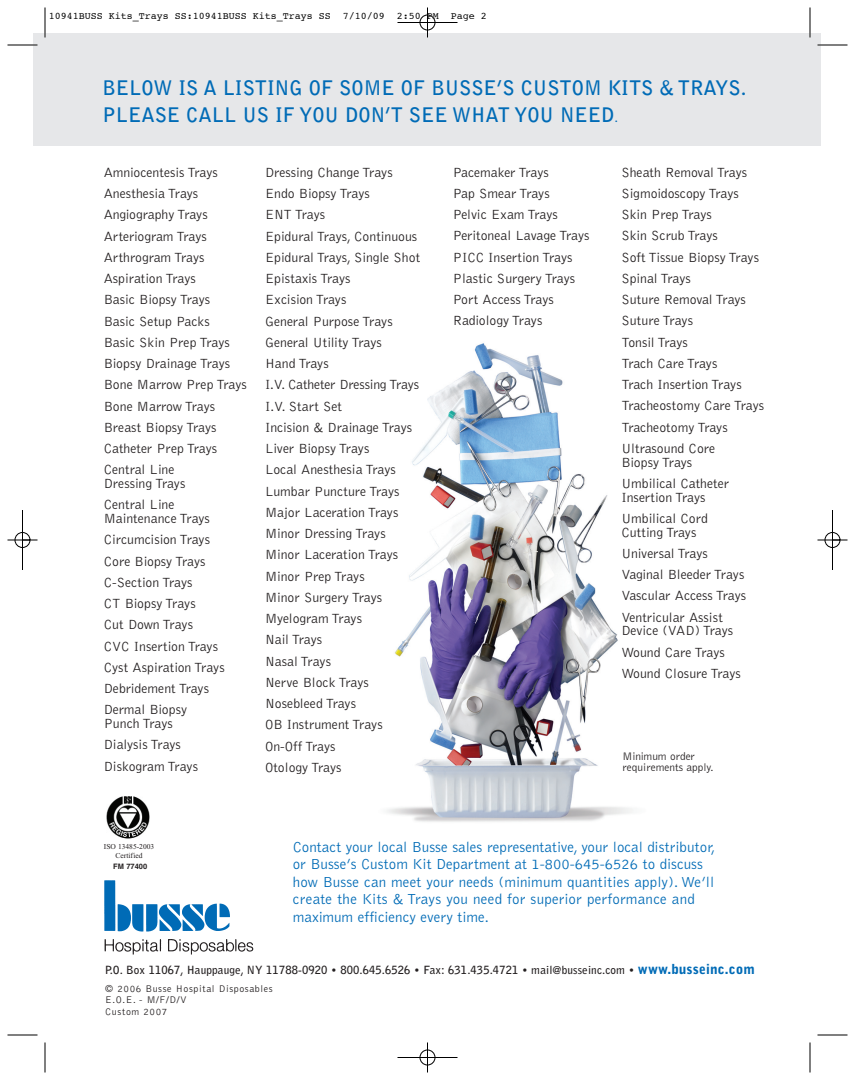
<style>
.page{position:relative;width:855px;height:1080px;background:#fff}
.page>*{position:absolute;margin:0;border:0;box-sizing:border-box;transform-origin:0 0}
.t1{font:700 20px/27.5px "Bell Gothic";color:#006bb6}
.t2{font:300 15px/17.5px "Bell Gothic";color:#006bb6}
.t3{font:300 13.75px/21.2px "Bell Gothic";color:#231f20}
.t4{font:700 11.25px "Bell Gothic";letter-spacing:.01em;color:#231f20}
.t5{font:300 11.25px/11.2px "Bell Gothic";color:#231f20}
.t6{font:10px "Courier";color:#000}
.t7{font:300 10px/11.2px "Bell Gothic";letter-spacing:.055em;color:#231f20}
.t8{font:7.5px/8.8px "Times New Roman";color:#231f20;text-align:center}
.t9{font:700 7.5px "Helvetica";color:#231f20}
.s1{font-weight:300;font-size:13.75px}
.s2{font-weight:900;font-size:13.75px;color:#006bb6}
</style>
<div class="page">
<div style="left:34px;top:34px;width:787px;height:112px;background:#e6e7e9"></div>
<img style="left:387px;top:343px;width:246px;height:479px">
<img style="left:104px;top:880px;width:126px;height:52px">
<img style="left:104px;top:939px;width:150px;height:16px">
<img style="left:106px;top:796px;width:44px;height:43px">
<hr style="left:45px;top:8px;width:1px;height:30px;background:#000">
<hr style="left:8px;top:45px;width:30px;height:1px;background:#000">
<hr style="left:810px;top:8px;width:1px;height:30px;background:#000">
<hr style="left:818px;top:45px;width:30px;height:1px;background:#000">
<hr style="left:45px;top:1042px;width:1px;height:30px;background:#000">
<hr style="left:8px;top:1035px;width:30px;height:1px;background:#000">
<hr style="left:810px;top:1042px;width:1px;height:30px;background:#000">
<hr style="left:818px;top:1035px;width:30px;height:1px;background:#000">
<hr style="left:398px;top:22px;width:60px;height:1px;background:#000">
<hr style="left:398px;top:1057px;width:60px;height:1px;background:#000">
<hr style="left:22px;top:510px;width:1px;height:60px;background:#000">
<hr style="left:832px;top:510px;width:1px;height:60px;background:#000">
<hr style="left:427px;top:8px;width:1px;height:30px;background:#000">
<hr style="left:427px;top:1042px;width:1px;height:30px;background:#000">
<hr style="left:8px;top:540px;width:30px;height:1px;background:#000">
<hr style="left:818px;top:540px;width:30px;height:1px;background:#000">
<div style="left:420px;top:15px;width:15px;height:15px;border:1px solid #000;border-radius:50%"></div>
<div style="left:420px;top:1050px;width:15px;height:15px;border:1px solid #000;border-radius:50%"></div>
<div style="left:15px;top:532px;width:15px;height:16px;border:1px solid #000;border-radius:50%"></div>
<div style="left:825px;top:532px;width:15px;height:16px;border:1px solid #000;border-radius:50%"></div>
<p class="t6" style="left:49px;top:11px;width:439px">10941BUSS Kits_Trays SS:10941BUSS Kits_Trays SS 7/10/09 2:50 PM Page 2</p>
<h1 class="t1" style="left:102px;top:74px;width:645px">BELOW IS A LISTING OF SOME OF BUSSE’S CUSTOM KITS &amp; TRAYS.<br>PLEASE CALL US IF YOU DON’T SEE WHAT YOU NEED<span class="s1">.</span></h1>
<p class="t3" style="left:104px;top:162px;width:145px">Amniocentesis Trays<br>Anesthesia Trays<br>Angiography Trays<br>Arteriogram Trays<br>Arthrogram Trays<br>Aspiration Trays<br>Basic Biopsy Trays<br>Basic Setup Packs<br>Basic Skin Prep Trays<br>Biopsy Drainage Trays<br>Bone Marrow Prep Trays<br>Bone Marrow Trays<br>Breast Biopsy Trays<br>Catheter Prep Trays<br>Central Line</p>
<p class="t3" style="left:104px;top:473px;width:83px">Dressing Trays<br>Central Line</p>
<p class="t3" style="left:104px;top:508px;width:122px">Maintenance Trays<br>Circumcision Trays<br>Core Biopsy Trays<br>C-Section Trays<br>CT Biopsy Trays<br>Cut Down Trays<br>CVC Insertion Trays<br>Cyst Aspiration Trays<br>Debridement Trays<br>Dermal Biopsy</p>
<p class="t3" style="left:104px;top:713px;width:96px;line-height:21.6px">Punch Trays<br>Dialysis Trays<br>Diskogram Trays</p>
<p class="t3" style="left:265px;top:162px;width:157px">Dressing Change Trays<br>Endo Biopsy Trays<br>ENT Trays<br>Epidural Trays, Continuous<br>Epidural Trays, Single Shot<br>Epistaxis Trays<br>Excision Trays<br>General Purpose Trays<br>General Utility Trays<br>Hand Trays<br>I.V. Catheter Dressing Trays<br>I.V. Start Set<br>Incision &amp; Drainage Trays<br>Liver Biopsy Trays<br>Local Anesthesia Trays<br>Lumbar Puncture Trays<br>Major Laceration Trays<br>Minor Dressing Trays<br>Minor Laceration Trays<br>Minor Prep Trays<br>Minor Surgery Trays<br>Myelogram Trays<br>Nail Trays<br>Nasal Trays<br>Nerve Block Trays<br>Nosebleed Trays<br>OB Instrument Trays<br>On-Off Trays<br>Otology Trays</p>
<p class="t3" style="left:453px;top:162px;width:138px">Pacemaker Trays<br>Pap Smear Trays<br>Pelvic Exam Trays<br>Peritoneal Lavage Trays<br>PICC Insertion Trays<br>Plastic Surgery Trays<br>Port Access Trays<br>Radiology Trays</p>
<p class="t3" style="left:621px;top:162px;width:144px">Sheath Removal Trays<br>Sigmoidoscopy Trays<br>Skin Prep Trays<br>Skin Scrub Trays<br>Soft Tissue Biopsy Trays<br>Spinal Trays<br>Suture Removal Trays<br>Suture Trays<br>Tonsil Trays<br>Trach Care Trays<br>Trach Insertion Trays<br>Tracheostomy Care Trays<br>Tracheotomy Trays<br>Ultrasound Core</p>
<p class="t3" style="left:621px;top:452px;width:109px">Biopsy Trays<br>Umbilical Catheter</p>
<p class="t3" style="left:621px;top:487px;width:88px">Insertion Trays<br>Umbilical Cord</p>
<p class="t3" style="left:621px;top:522px;width:126px">Cutting Trays<br>Universal Trays<br>Vaginal Bleeder Trays<br>Vascular Access Trays<br>Ventricular Assist</p>
<p class="t3" style="left:621px;top:621px;width:121px">Device (VAD) Trays<br>Wound Care Trays<br>Wound Closure Trays</p>
<p class="t5" style="left:623px;top:751px;width:92px">Minimum order requirements apply.</p>
<p class="t2" style="left:293px;top:839px;width:424px">Contact your local Busse sales representative, your local distributor, or Busse’s Custom Kit Department at 1-800-645-6526 to discuss how Busse can meet your needs (minimum quantities apply). We’ll create the Kits &amp; Trays you need for superior performance and maximum efficiency every time.</p>
<p class="t4" style="left:105px;top:963px;width:652px">P.O. Box 11067, Hauppauge, NY 11788-0920 • 800.645.6526 • Fax: 631.435.4721 • mail@busseinc.com • <span class="s2">www.busseinc.com</span></p>
<p class="t8" style="left:104px;top:842px;width:52px">ISO 13485-2003<br>Certified</p>
<p class="t9" style="left:113px;top:860px;width:35px">FM 77400</p>
<p class="t7" style="left:105px;top:983px;width:169px">© 2006 Busse Hospital Disposables<br>E.O.E. - M/F/D/V<br>Custom 2007</p>
</div>
